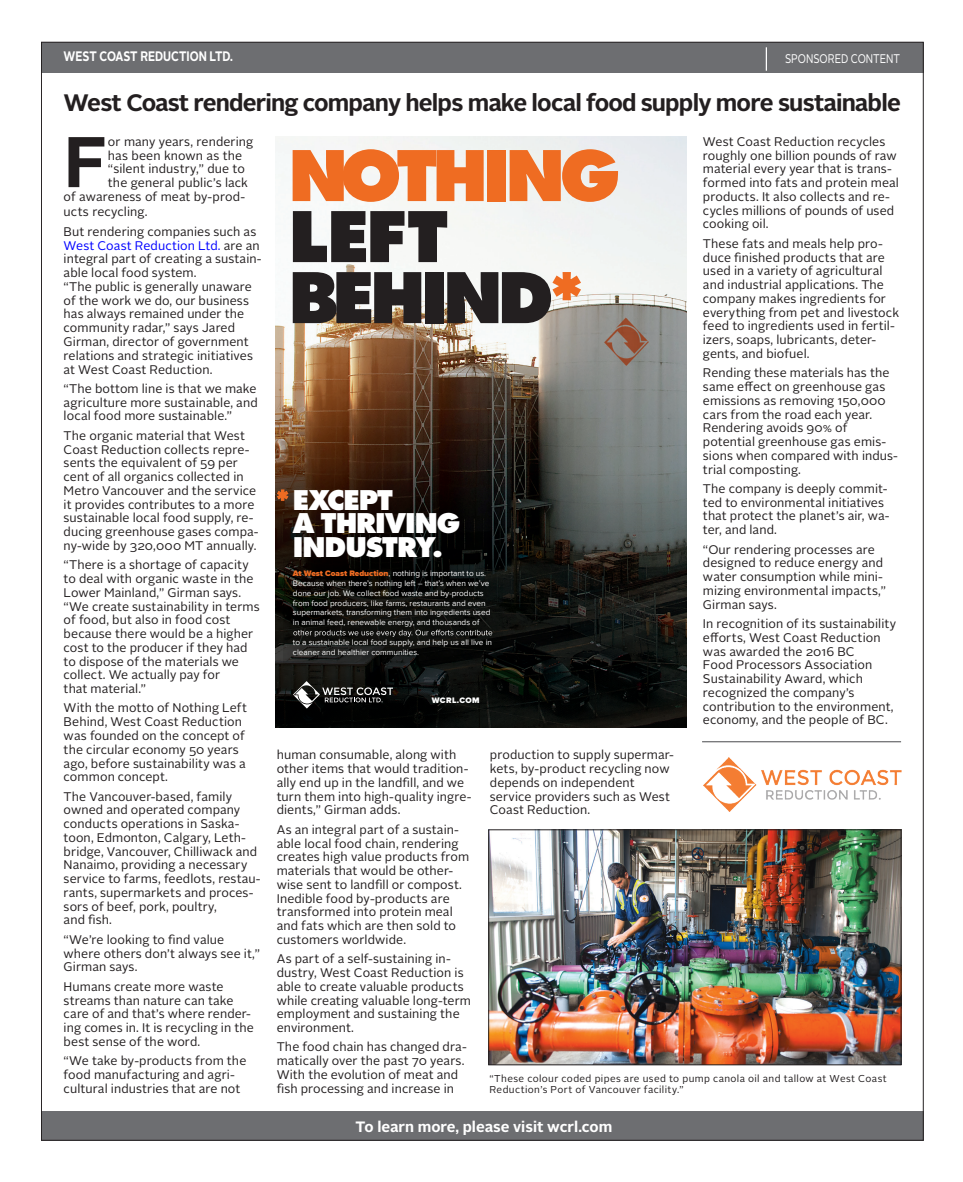
<style>
.page{position:relative;width:963px;height:1182px;background:#fff}
.page>*{position:absolute;margin:0;border:0;box-sizing:border-box;transform-origin:0 0}
.t1{font:700 71.38px "Alright Sans";color:#231f20}
.t2{font:800 67.62px/61px "Futura Std";letter-spacing:-.07em;color:#231f20}
.t3{font:800 67.62px "Futura Std";letter-spacing:-.07em;color:#ef6c22}
.t4{font:800 26.38px/23.9px "Futura Std";letter-spacing:-.04em;color:#fff}
.t5{font:700 23.75px "Alright Sans";letter-spacing:-.04em;color:#231f20}
.t6{font:700 15px "Alright Sans";color:#fff}
.t7{font:700 extra-condensed 13.75px "Alright Sans";color:#fff}
.t8{font:12.5px/13.8px "Alright Sans";letter-spacing:.005em;color:#231f20}
.t9{font:12.5px "Alright Sans Extra Condensed Regul";color:#fff}
.t10{font:10px/11.2px "Alright Sans";letter-spacing:.035em;color:#231f20}
.t11{font:8.25px/9.9px "Proxima Nova";color:#fff}
.t12{font:900 8.25px "Proxima Nova";letter-spacing:.04em;color:#fff}
.s1{color:#00f}
.s2{font-weight:900;color:#ef6c22}
</style>
<div class="page">
<div style="left:41px;top:42px;width:882px;height:30px;background:#6d6e71"></div>
<div style="left:41px;top:1111px;width:882px;height:29px;background:#6d6e71"></div>
<hr style="left:765px;top:47px;width:2px;height:24px;background:#fff">
<img style="left:704px;top:757px;width:197px;height:54px">
<img style="left:490px;top:831px;width:409px;height:231px">
<div style="left:488px;top:829px;width:413px;height:235px;border:1px solid #231f20"></div>
<hr style="left:702px;top:741px;width:199px;height:1px;background:#6d6e71">
<img style="left:276px;top:137px;width:410px;height:172px">
<img style="left:276px;top:309px;width:410px;height:418px">
<svg style="left:282px;top:559px;width:220px;height:106px;background:#0d0e0b"></svg>
<svg style="left:293px;top:629px;width:199px;height:8px;background:#363634"></svg>
<svg style="left:276px;top:479px;width:22px;height:32px"></svg>
<svg style="left:276px;top:489px;width:13px;height:12px"></svg>
<svg style="left:293px;top:681px;width:100px;height:27px;background:#373736"></svg>
<svg style="left:551px;top:271px;width:31px;height:30px"></svg>
<p class="t7" style="left:64px;top:47px;width:171px">WEST COAST REDUCTION LTD.</p>
<p class="t9" style="left:785px;top:50px;width:117px">SPONSORED CONTENT</p>
<h3 class="t5" style="left:64px;top:86px;width:838px">West Coast rendering company helps make local food supply more sustainable</h3>
<h1 class="t1" style="left:64px;top:112px;width:46px">F</h1>
<p class="t8" style="left:108px;top:135px;width:147px">or many years, rendering</p>
<p class="t8" style="left:108px;top:149px;width:136px">has been known as the</p>
<p class="t8" style="left:108px;top:162px;width:138px">“silent industry,” due to</p>
<p class="t8" style="left:108px;top:176px;width:141px">the general public’s lack</p>
<p class="t8" style="left:64px;top:190px;width:183px">of awareness of meat by-prod-</p>
<p class="t8" style="left:64px;top:202px;width:194px;line-height:20px">ucts recycling.<br>But rendering companies such as</p>
<p class="t8" style="left:64px;top:239px;width:199px"><span class="s1">West Coast Reduction Ltd.</span> are an integral part of creating a sustain&shy;able local food system.<br>“The public is generally unaware of the work we do, our business has always remained under the community radar,” says Jared<br>Girman, director of government relations and strategic initiatives at West Coast Reduction.</p>
<p class="t8" style="left:64px;top:382px;width:196px;text-align:justify">“The bottom line is that we make agriculture more sustainable, and local food more sustainable.”</p>
<p class="t8" style="left:64px;top:429px;width:196px">The organic material that West<br>Coast Reduction collects repre&shy;sents the equivalent of 59 per cent of all organics collected in<br>Metro Vancouver and the service it provides contributes to a more sustainable local food supply, re&shy;ducing greenhouse gases compa&shy;ny-wide by 320,000 MT annually.</p>
<p class="t8" style="left:64px;top:558px;width:198px">“There is a shortage of capacity to deal with organic waste in the<br>Lower Mainland,” Girman says. “We create sustainability in terms of food, but also in food cost because there would be a higher cost to the producer if they had to dispose of the materials we collect. We actually pay for<br>that material.”</p>
<p class="t8" style="left:64px;top:701px;width:185px">With the motto of Nothing Left<br>Behind, West Coast Reduction was founded on the concept of the circular economy 50 years ago, before sustainability was a common concept.</p>
<p class="t8" style="left:64px;top:789px;width:198px">The Vancouver-based, family owned and operated company conducts operations in Saska&shy;toon, Edmonton, Calgary, Leth&shy;bridge, Vancouver, Chilliwack and<br>Nanaimo, providing a necessary service to farms, feedlots, restau&shy;rants, supermarkets and proces&shy;sors of beef, pork, poultry,<br>and fish.</p>
<p class="t8" style="left:64px;top:932px;width:198px">“We’re looking to find value where others don’t always see it,”<br>Girman says.</p>
<p class="t8" style="left:64px;top:979px;width:192px">Humans create more waste streams than nature can take care of and that’s where render&shy;ing comes in. It is recycling in the best sense of the word.</p>
<p class="t8" style="left:64px;top:1054px;width:184px">“We take by-products from the food manufacturing and agri&shy;cultural industries that are not</p>
<h2 class="t3" style="left:289px;top:133px;width:333px">NOTHING</h2>
<h2 class="t2" style="left:289px;top:206px;width:266px">LEFT<br>BEHIND</h2>
<h3 class="t4" style="left:293px;top:487px;width:169px">EXCEPT<br>A THRIVING<br>INDUSTRY.</h3>
<p class="t11" style="left:293px;top:568px;width:199px"><span class="s2">At West Coast Reduction</span>, nothing is important to us.<br>Because when there’s nothing left – that’s when we’ve done our job. We collect food waste and by-products from food producers, like farms, restaurants and even supermarkets, transforming them into ingredients used in animal feed, renewable energy, and thousands of</p>
<p class="t11" style="left:293px;top:637px;width:201px">to a sustainable local food supply, and help us all live in cleaner and healthier communities.</p>
<p class="t12" style="left:432px;top:696px;width:49px">WCRL.COM</p>
<p class="t8" style="left:703px;top:135px;width:197px">West Coast Reduction recycles roughly one billion pounds of raw material every year that is trans&shy;formed into fats and protein meal products. It also collects and re&shy;cycles millions of pounds of used cooking oil.</p>
<p class="t8" style="left:703px;top:237px;width:197px">These fats and meals help pro&shy;duce finished products that are used in a variety of agricultural and industrial applications. The company makes ingredients for everything from pet and livestock feed to ingredients used in fertil&shy;izers, soaps, lubricants, deter&shy;gents, and biofuel.</p>
<p class="t8" style="left:703px;top:366px;width:196px">Rending these materials has the same effect on greenhouse gas emissions as removing 150,000 cars from the road each year.<br>Rendering avoids 90% of potential greenhouse gas emis&shy;sions when compared with indus&shy;trial composting.</p>
<p class="t8" style="left:703px;top:482px;width:188px">The company is deeply commit&shy;ted to environmental initiatives that protect the planet’s air, wa&shy;ter, and land.</p>
<p class="t8" style="left:703px;top:542px;width:184px">“Our rendering processes are designed to reduce energy and water consumption while mini&shy;mizing environmental impacts,”<br>Girman says.</p>
<p class="t8" style="left:703px;top:617px;width:194px">In recognition of its sustainability efforts, West Coast Reduction was awarded the 2016 BC<br>Food Processors Association<br>Sustainability Award, which recognized the company’s contribution to the environment, economy, and the people of BC.</p>
<p class="t8" style="left:277px;top:748px;width:196px">human consumable, along with other items that would tradition&shy;ally end up in the landfill, and we turn them into high-quality ingre&shy;dients,” Girman adds.</p>
<p class="t8" style="left:277px;top:822px;width:194px">As an integral part of a sustain&shy;able local food chain, rendering creates high value products from materials that would be other&shy;wise sent to landfill or compost.<br>Inedible food by-products are transformed into protein meal and fats which are then sold to customers worldwide.</p>
<p class="t8" style="left:277px;top:952px;width:196px">As part of a self-sustaining in&shy;dustry, West Coast Reduction is able to create valuable products while creating valuable long-term employment and sustaining the environment.</p>
<p class="t8" style="left:277px;top:1040px;width:191px">The food chain has changed dra&shy;matically over the past 70 years.<br>With the evolution of meat and fish processing and increase in</p>
<p class="t8" style="left:490px;top:748px;width:185px">production to supply supermar&shy;kets, by-product recycling now depends on independent service providers such as West<br>Coast Reduction.</p>
<p class="t10" style="left:489px;top:1072px;width:399px">“These colour coded pipes are used to pump canola oil and tallow at West Coast<br>Reduction’s Port of Vancouver facility.”</p>
<p class="t6" style="left:355px;top:1116px;width:258px">To learn more, please visit wcrl.com</p>
</div>
